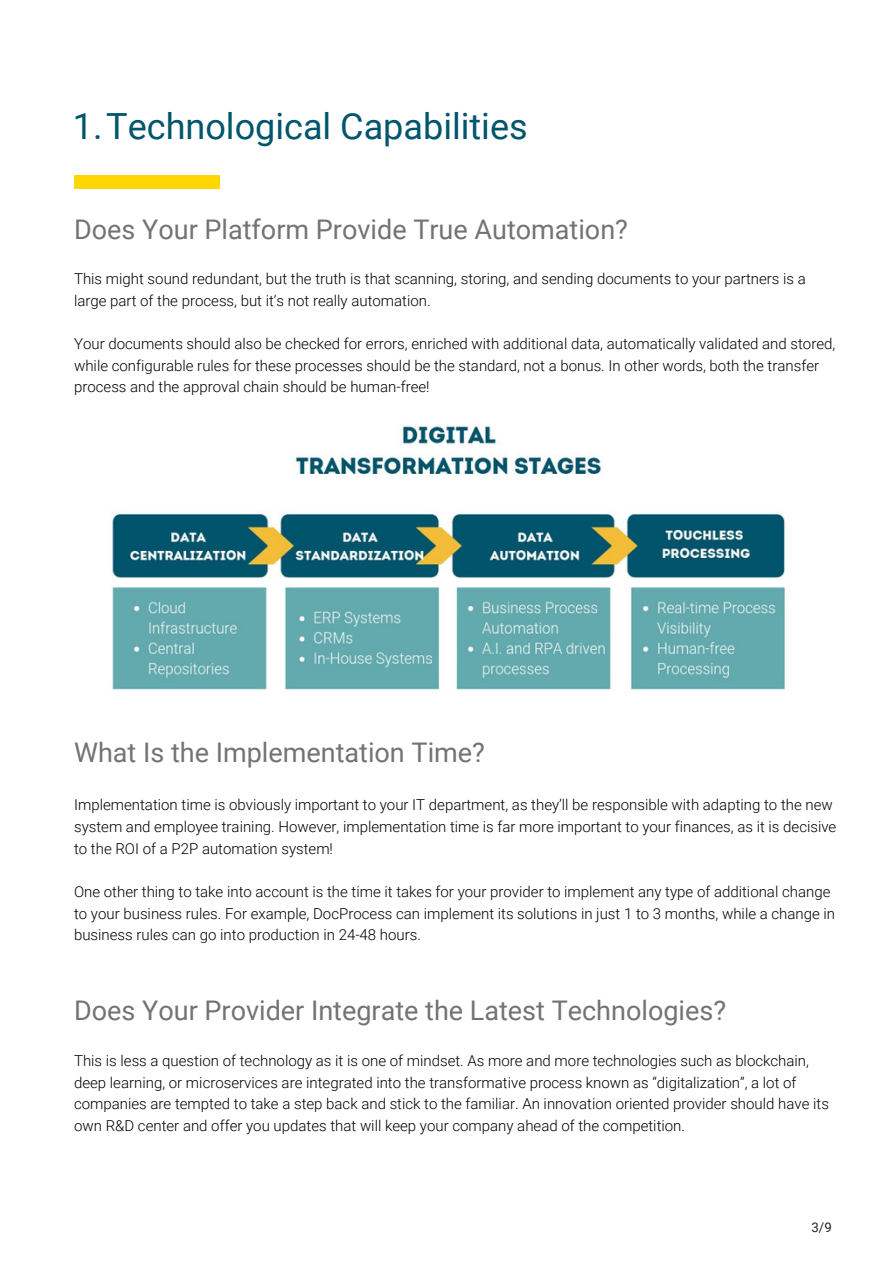
<style>
.page{position:relative;width:894px;height:1264px;background:#fff}
.page>*{position:absolute;margin:0;border:0;box-sizing:border-box;transform-origin:0 0}
.t1{font:36px "Roboto";color:#00556c}
.t2{font:27px "Roboto";color:#737373}
.t3{font:300 15px/21.6px "Roboto";color:#000}
.t4{font:13.2px "Roboto";color:#222}
</style>
<div class="page">
<img style="left:112px;top:425px;width:673px;height:265px">
<div style="left:74px;top:175px;width:145px;height:14px;background:#ffd700"></div>
<h1 class="t1" style="left:73px;top:106px;width:456px">1.Technological Capabilities</h1>
<h2 class="t2" style="left:74px;top:214px;width:555px">Does Your Platform Provide True Automation?</h2>
<p class="t3" style="left:74px;top:268px;width:733px">This might sound redundant, but the truth is that scanning, storing, and sending documents to your partners is a large part of the process, but it’s not really automation.</p>
<p class="t3" style="left:74px;top:333px;width:762px">Your documents should also be checked for errors, enriched with additional data, automatically validated and stored, while configurable rules for these processes should be the standard, not a bonus. In other words, both the transfer process and the approval chain should be human-free!</p>
<h2 class="t2" style="left:74px;top:736px;width:412px">What Is the Implementation Time?</h2>
<p class="t3" style="left:74px;top:794px;width:763px">Implementation time is obviously important to your IT department, as they’ll be responsible with adapting to the new system and employee training. However, implementation time is far more important to your finances, as it is decisive to the ROI of a P2P automation system!</p>
<p class="t3" style="left:74px;top:881px;width:762px">One other thing to take into account is the time it takes for your provider to implement any type of additional change to your business rules. For example, DocProcess can implement its solutions in just 1 to 3 months, while a change in business rules can go into production in 24-48 hours.</p>
<h2 class="t2" style="left:74px;top:994px;width:653px">Does Your Provider Integrate the Latest Technologies?</h2>
<p class="t3" style="left:74px;top:1050px;width:756px">This is less a question of technology as it is one of mindset. As more and more technologies such as blockchain, deep learning, or microservices are integrated into the transformative process known as “digitalization”, a lot of companies are tempted to take a step back and stick to the familiar. An innovation oriented provider should have its own R&amp;D center and offer you updates that will keep your company ahead of the competition.</p>
<p class="t4" style="left:811px;top:1219px;width:22px">3/9</p>
</div>
